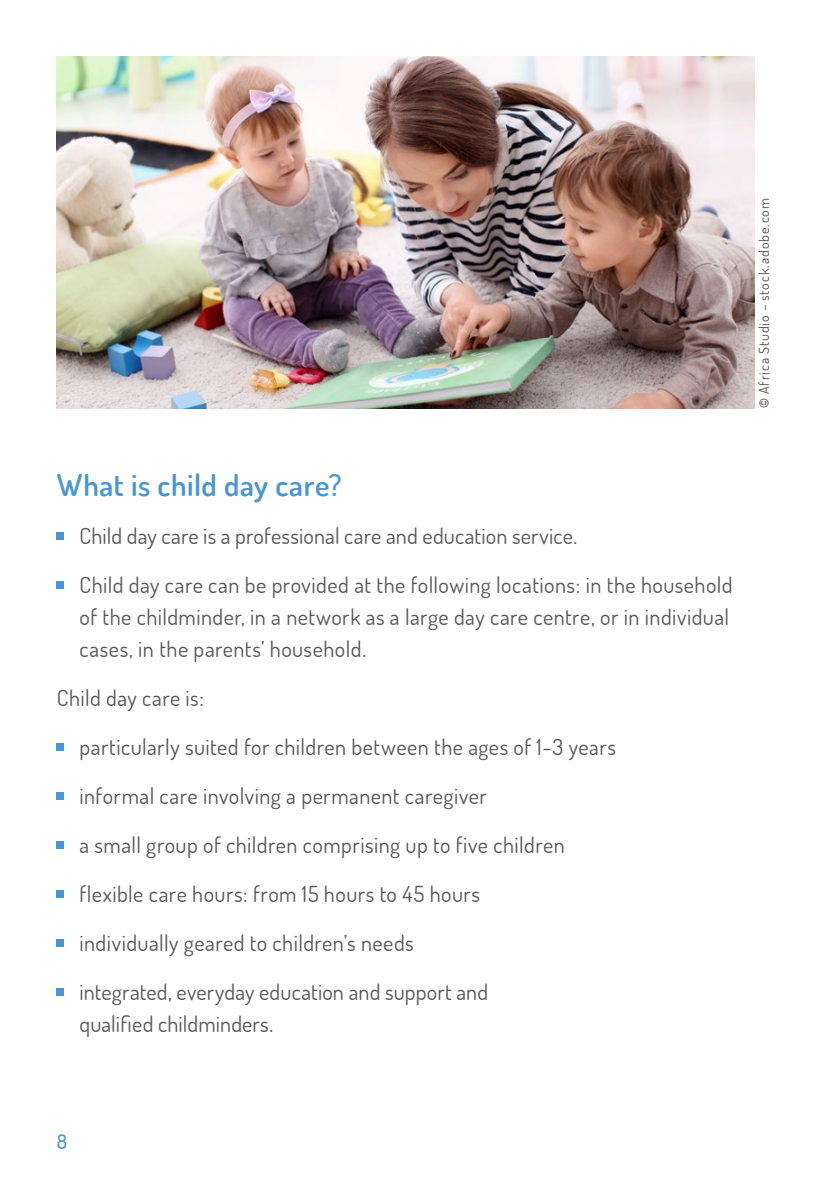
<style>
.page{position:relative;width:840px;height:1191px;background:#fff}
.page>*{position:absolute;margin:0;border:0;box-sizing:border-box;transform-origin:0 0}
.t1{font:600 30px "Dosis";letter-spacing:.015em;color:#4a96d2}
.t2{font:22px/32px "Dosis";letter-spacing:.02em;color:#575756}
.t3{font:500 20px "Dosis";color:#4a96d2}
.t4{font:14px "Dosis";letter-spacing:.06em;color:#575756}
.s1{font-weight:600}
</style>
<div class="page">
<img style="left:57px;top:57px;width:697px;height:351px">
<div style="left:57px;top:532px;width:7px;height:8px;background:#4a96d2"></div>
<div style="left:57px;top:581px;width:7px;height:8px;background:#4a96d2"></div>
<div style="left:57px;top:743px;width:7px;height:8px;background:#4a96d2"></div>
<div style="left:57px;top:792px;width:7px;height:8px;background:#4a96d2"></div>
<div style="left:57px;top:841px;width:7px;height:8px;background:#4a96d2"></div>
<div style="left:57px;top:890px;width:7px;height:8px;background:#4a96d2"></div>
<div style="left:57px;top:939px;width:7px;height:8px;background:#4a96d2"></div>
<div style="left:57px;top:988px;width:7px;height:8px;background:#4a96d2"></div>
<h1 class="t1" style="left:57px;top:465px;width:286px">What is child day care?</h1>
<p class="t2" style="left:79px;top:519px;width:499px">Child day care is a professional care and education service.</p>
<p class="t2" style="left:79px;top:568px;width:654px">Child day care can be provided at the following locations: in the household of the childminder, in a network as a large day care centre, or in individual cases, in the parents’ household.</p>
<p class="t2" style="left:57px;top:681px;width:149px">Child day care is:</p>
<p class="t2" style="left:79px;top:730px;width:538px">particularly suited for children between the ages of 1-3 years</p>
<p class="t2" style="left:79px;top:779px;width:408px">informal care involving a permanent caregiver</p>
<p class="t2" style="left:79px;top:828px;width:486px">a small group of children comprising up to five children</p>
<p class="t2" style="left:79px;top:877px;width:402px">flexible care hours: from 15 hours to 45 hours</p>
<p class="t2" style="left:79px;top:926px;width:336px">individually geared to children’s needs</p>
<p class="t2" style="left:79px;top:975px;width:410px">integrated, everyday education and support and qualified childminders.</p>
<p class="t4" style="left:754px;top:408px;width:212px;rotate:-90deg"><span class="s1">©</span> Africa Studio – stock.adobe.com</p>
<p class="t3" style="left:57px;top:1128px;width:12px">8</p>
</div>
